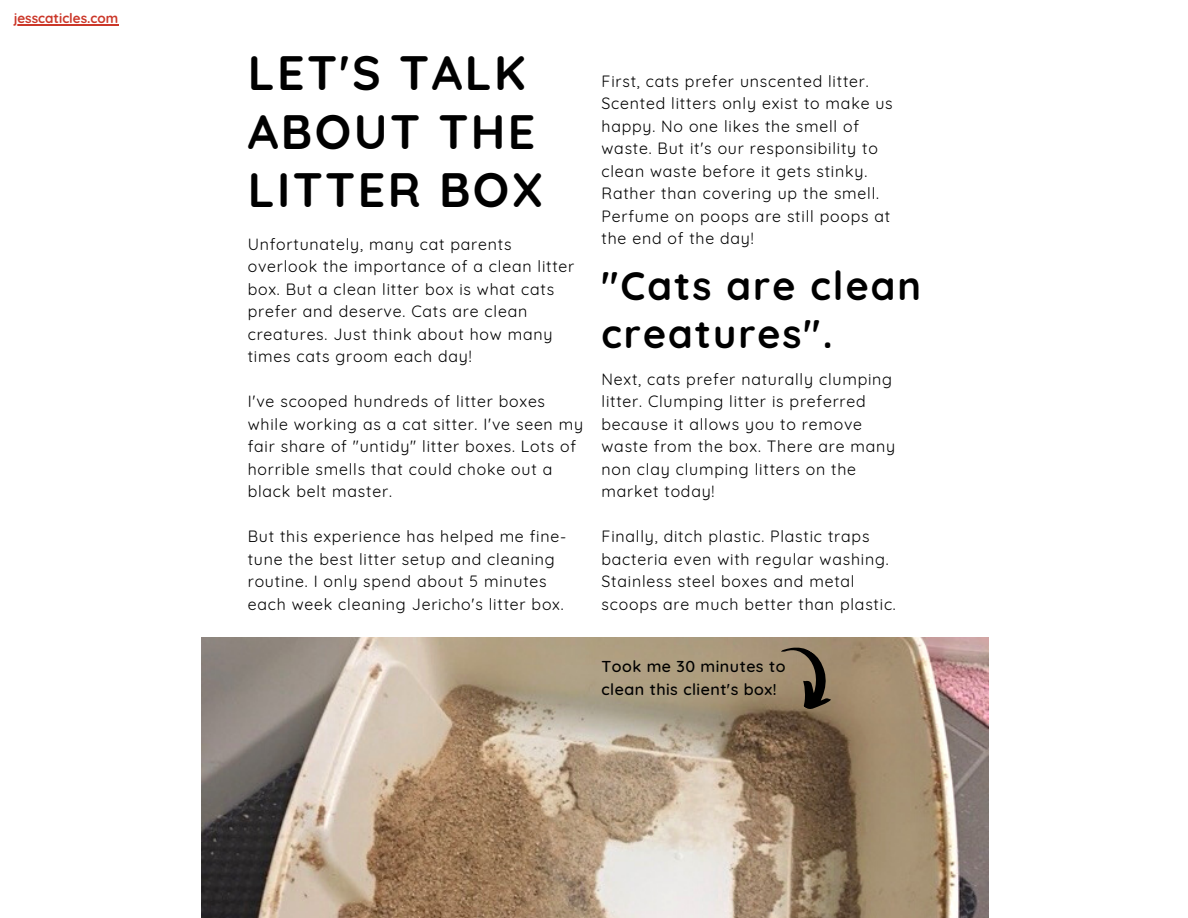
<style>
.page{position:relative;width:1188px;height:918px;background:#fff}
.page>*{position:absolute;margin:0;border:0;box-sizing:border-box;transform-origin:0 0}
.t1{font:700 48.15px/58.2px "Quicksand";letter-spacing:.05em;color:#000}
.t2{font:700 39.75px/47.8px "Quicksand";letter-spacing:.05em;color:#000}
.t3{font:500 16.05px/23.2px "Quicksand";letter-spacing:.03em;color:#000}
.t4{font:15.9px/22.5px "Quicksand";letter-spacing:.05em;color:#000}
.t5{font:700 13.5px "Quicksand";color:#cb3729}
</style>
<div class="page">
<img style="left:201px;top:638px;width:788px;height:280px">
<svg style="left:762px;top:638px;width:85px;height:79px;background:#89765e"></svg>
<hr style="left:14px;top:24px;width:104px;height:1px;background:#cb3729">
<p class="t5" style="left:14px;top:9px;width:106px">jesscaticles.com</p>
<h1 class="t1" style="left:248px;top:43px;width:297px">LET'S TALK<br>ABOUT THE<br>LITTER BOX</h1>
<p class="t4" style="left:248px;top:232px;width:328px">Unfortunately, many cat parents overlook the importance of a clean litter box. But a clean litter box is what cats prefer and deserve. Cats are clean creatures. Just think about how many times cats groom each day!</p>
<p class="t4" style="left:248px;top:390px;width:337px">I've scooped hundreds of litter boxes while working as a cat sitter. I've seen my fair share of "untidy" litter boxes. Lots of horrible smells that could choke out a black belt master.</p>
<p class="t4" style="left:248px;top:525px;width:320px">But this experience has helped me fine&shy;tune the best litter setup and cleaning routine. I only spend about 5 minutes each week cleaning Jericho's litter box.</p>
<p class="t4" style="left:602px;top:70px;width:293px">First, cats prefer unscented litter.<br>Scented litters only exist to make us happy. No one likes the smell of waste. But it's our responsibility to clean waste before it gets stinky.<br>Rather than covering up the smell.<br>Perfume on poops are still poops at the end of the day!</p>
<h2 class="t2" style="left:602px;top:261px;width:321px">"Cats are clean creatures".</h2>
<p class="t4" style="left:602px;top:367px;width:295px">Next, cats prefer naturally clumping litter. Clumping litter is preferred because it allows you to remove waste from the box. There are many non clay clumping litters on the market today!</p>
<p class="t4" style="left:602px;top:525px;width:296px">Finally, ditch plastic. Plastic traps bacteria even with regular washing.<br>Stainless steel boxes and metal scoops are much better than plastic.</p>
<p class="t3" style="left:602px;top:654px;width:185px">Took me 30 minutes to clean this client's box!</p>
</div>
